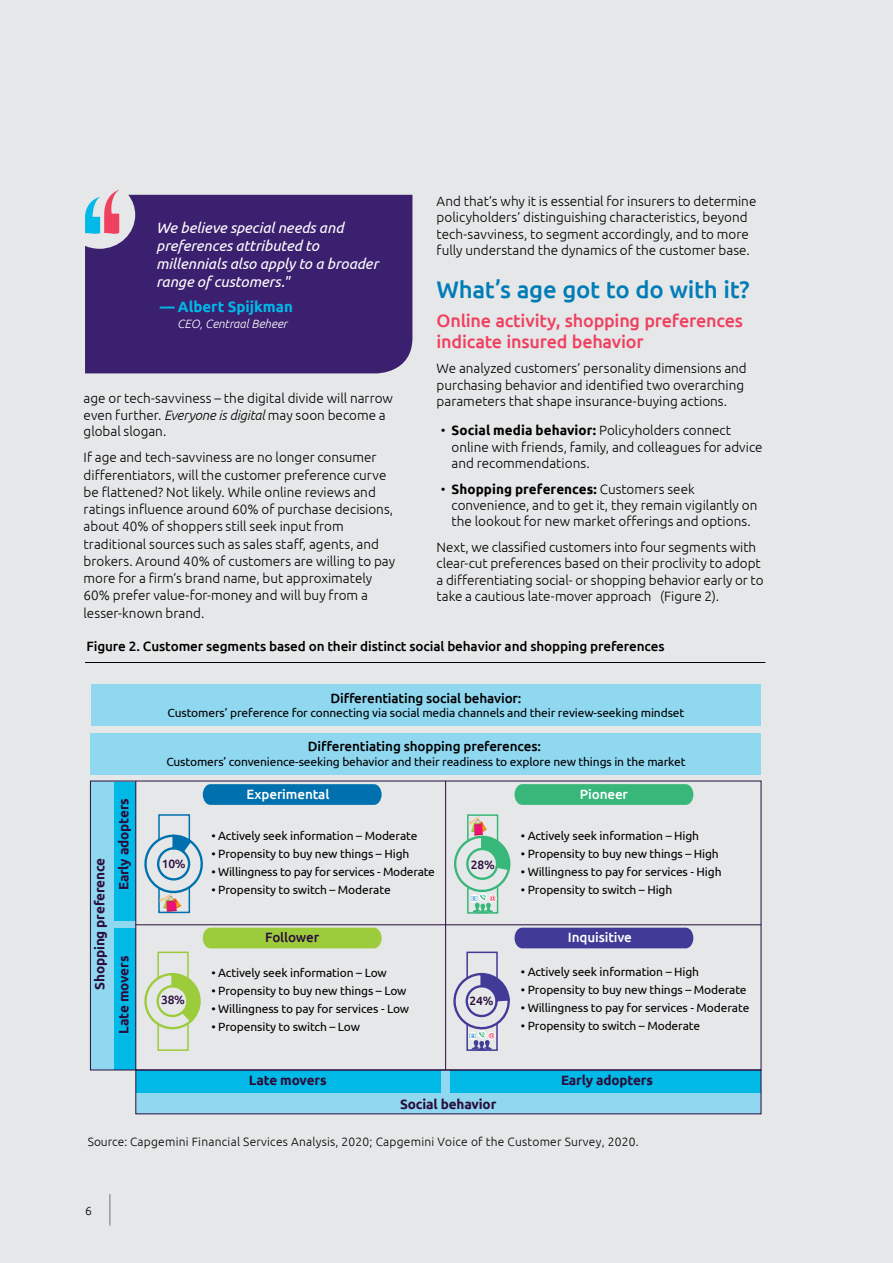
<style>
.page{position:relative;width:893px;height:1263px;background:#e6e7e8}
.page>*{position:absolute;margin:0;border:0;box-sizing:border-box;transform-origin:0 0}
.t1{font:500 24px "Ubuntu";letter-spacing:-.015em;color:#007db7}
.t2{font:500 18px/21px "Ubuntu";letter-spacing:-.01em;color:#ef4060}
.t3{font:italic 15px/18px "Ubuntu";letter-spacing:-.005em;color:#fff}
.t4{font:700 15px "Ubuntu";color:#00b9e7}
.t5{font:300 13.5px/16.5px "Ubuntu";color:#000}
.t6{font:500 13.5px "Ubuntu";letter-spacing:-.01em;color:#000}
.t7{font:700 13.5px "Ubuntu";letter-spacing:-.01em;color:#2a0d3c}
.t8{font:500 13.5px "Ubuntu";letter-spacing:-.01em;color:#fff}
.t9{font:500 13.5px "Ubuntu";letter-spacing:-.01em;color:#2a0d3c}
.t10{font:12px "Ubuntu";letter-spacing:-.01em;color:#000}
.t11{font:300 12px "Ubuntu";letter-spacing:.02em;color:#000}
.t12{font:italic 300 12px "Ubuntu";color:#fff}
.t13{font:500 12px "Ubuntu";letter-spacing:-.015em;color:#2a0d3c}
.s1{font-weight:700}
.s2{font-style:italic}
</style>
<div class="page">
<div style="left:91px;top:684px;width:670px;height:42px;background:#90d7f0"></div>
<div style="left:90px;top:733px;width:671px;height:42px;background:#90d7f0"></div>
<hr style="left:85px;top:662px;width:680px;height:1px;background:#000">
<svg style="left:203px;top:784px;width:179px;height:21px;background:#0774af"></svg>
<svg style="left:515px;top:784px;width:178px;height:21px;background:#3bb87d"></svg>
<div style="left:203px;top:928px;width:179px;height:20px;background:#9ccb3b"></div>
<div style="left:515px;top:928px;width:178px;height:20px;background:#413b97"></div>
<div style="left:90px;top:781px;width:46px;height:289px;background:#90d7f0"></div>
<div style="left:114px;top:782px;width:22px;height:138px;background:#00b9e7"></div>
<div style="left:114px;top:928px;width:22px;height:142px;background:#00b9e7"></div>
<div style="left:136px;top:1070px;width:625px;height:43px;background:#90d7f0"></div>
<div style="left:136px;top:1070px;width:305px;height:22px;background:#00b9e7"></div>
<div style="left:450px;top:1070px;width:311px;height:22px;background:#00b9e7"></div>
<div style="left:158px;top:885px;width:32px;height:28px;border:2px solid #0071ae"></div>
<div style="left:158px;top:814px;width:32px;height:28px;border:2px solid #0071ae"></div>
<svg style="left:144px;top:833px;width:59px;height:78px"></svg>
<div style="left:135px;top:1069px;width:626px;height:45px;border:1px solid #2a0d3c"></div>
<div style="left:467px;top:814px;width:31px;height:28px;border:2px solid #37b77a"></div>
<div style="left:467px;top:885px;width:31px;height:29px;border:2px solid #37b77a"></div>
<div style="left:157px;top:1023px;width:32px;height:28px;border:2px solid #9ccb3b"></div>
<div style="left:157px;top:951px;width:32px;height:29px;border:2px solid #9ccb3b"></div>
<svg style="left:144px;top:972px;width:57px;height:59px"></svg>
<div style="left:466px;top:951px;width:32px;height:29px;border:2px solid #413b97"></div>
<div style="left:466px;top:1023px;width:32px;height:28px;border:2px solid #413b97"></div>
<hr style="left:445px;top:781px;width:1px;height:289px;background:#2a0d3c">
<hr style="left:135px;top:781px;width:1px;height:289px;background:#2a0d3c">
<hr style="left:136px;top:924px;width:625px;height:1px;background:#2a0d3c">
<svg style="left:454px;top:971px;width:56px;height:79px"></svg>
<svg style="left:454px;top:816px;width:57px;height:97px"></svg>
<hr style="left:109px;top:1194px;width:1px;height:31px;background:#808285">
<div style="left:85px;top:195px;width:327px;height:178px;background:#3b206f"></div>
<svg style="left:85px;top:189px;width:35px;height:45px"></svg>
<p class="t5" style="left:437px;top:192px;width:321px">And that’s why it is essential for insurers to determine policyholders’ distinguishing characteristics, beyond tech-savviness, to segment accordingly, and to more fully understand the dynamics of the customer base.</p>
<h1 class="t1" style="left:437px;top:274px;width:315px">What’s age got to do with it?</h1>
<h2 class="t2" style="left:437px;top:310px;width:308px">Online activity, shopping preferences indicate insured behavior</h2>
<p class="t5" style="left:437px;top:360px;width:312px">We analyzed customers’ personality dimensions and purchasing behavior and identified two overarching parameters that shape insurance-buying actions.</p>
<p class="t5" style="left:452px;top:422px;width:313px;text-indent:-11px">• <span class="s1">Social media behavior:</span> Policyholders connect online with friends, family, and colleagues for advice and recommendations.</p>
<p class="t5" style="left:452px;top:480px;width:307px;text-indent:-11px">• <span class="s1">Shopping preferences:</span> Customers seek convenience, and to get it, they remain vigilantly on the lookout for new market offerings and options.</p>
<p class="t5" style="left:437px;top:538px;width:328px">Next, we classified customers into four segments with clear-cut preferences based on their proclivity to adopt a differentiating social- or shopping behavior early or to take a cautious late-mover approach (Figure 2).</p>
<p class="t6" style="left:86px;top:637px;width:580px">Figure 2. Customer segments based on their distinct social behavior and shopping preferences</p>
<p class="t3" style="left:156px;top:218px;width:224px">We believe special needs and preferences attributed to millennials also apply to a broader range of customers."</p>
<p class="t4" style="left:160px;top:297px;width:135px">— Albert Spijkman</p>
<p class="t12" style="left:177px;top:317px;width:112px">CEO, Centraal Beheer</p>
<p class="t5" style="left:84px;top:390px;width:311px">age or tech-savviness – the digital divide will narrow even further. <span class="s2">Everyone is digital</span> may soon become a global slogan.</p>
<p class="t5" style="left:84px;top:448px;width:313px;line-height:17.2px">If age and tech-savviness are no longer consumer differentiators, will the customer preference curve be flattened? Not likely. While online reviews and ratings influence around 60% of purchase decisions, about 40% of shoppers still seek input from traditional sources such as sales staff, agents, and brokers. Around 40% of customers are willing to pay more for a firm’s brand name, but approximately 60% prefer value-for-money and will buy from a lesser-known brand.</p>
<p class="t6" style="left:330px;top:689px;width:193px">Differentiating social behavior:</p>
<p class="t10" style="left:168px;top:705px;width:518px">Customers’ preference for connecting via social media channels and their review-seeking mindset</p>
<p class="t6" style="left:308px;top:738px;width:235px">Differentiating shopping preferences:</p>
<p class="t10" style="left:166px;top:754px;width:520px">Customers’ convenience-seeking behavior and their readiness to explore new things in the market</p>
<p class="t8" style="left:247px;top:785px;width:84px">Experimental</p>
<p class="t8" style="left:580px;top:785px;width:50px">Pioneer</p>
<p class="t7" style="left:116px;top:890px;width:93px;rotate:-90deg">Early adopters</p>
<p class="t10" style="left:521px;top:828px;width:180px">• Actively seek information – High</p>
<p class="t10" style="left:521px;top:846px;width:199px">• Propensity to buy new things – High</p>
<p class="t10" style="left:521px;top:864px;width:202px">• Willingness to pay for services - High</p>
<p class="t10" style="left:521px;top:882px;width:153px">• Propensity to switch – High</p>
<p class="t10" style="left:211px;top:828px;width:208px">• Actively seek information – Moderate</p>
<p class="t10" style="left:211px;top:846px;width:199px">• Propensity to buy new things – High</p>
<p class="t10" style="left:211px;top:864px;width:225px">• Willingness to pay for services - Moderate</p>
<p class="t10" style="left:211px;top:882px;width:181px">• Propensity to switch – Moderate</p>
<p class="t7" style="left:92px;top:990px;width:133px;rotate:-90deg">Shopping preference</p>
<p class="t13" style="left:162px;top:856px;width:26px">10%</p>
<p class="t13" style="left:471px;top:857px;width:26px">28%</p>
<p class="t9" style="left:265px;top:929px;width:56px">Follower</p>
<p class="t8" style="left:568px;top:929px;width:66px">Inquisitive</p>
<p class="t7" style="left:116px;top:1033px;width:79px;rotate:-90deg">Late movers</p>
<p class="t10" style="left:521px;top:964px;width:180px">• Actively seek information – High</p>
<p class="t10" style="left:521px;top:982px;width:227px">• Propensity to buy new things – Moderate</p>
<p class="t10" style="left:521px;top:1000px;width:230px">• Willingness to pay for services - Moderate</p>
<p class="t10" style="left:521px;top:1018px;width:181px">• Propensity to switch – Moderate</p>
<p class="t10" style="left:211px;top:965px;width:177px">• Actively seek information – Low</p>
<p class="t10" style="left:211px;top:983px;width:197px">• Propensity to buy new things – Low</p>
<p class="t10" style="left:211px;top:1001px;width:199px">• Willingness to pay for services - Low</p>
<p class="t10" style="left:211px;top:1019px;width:150px">• Propensity to switch – Low</p>
<p class="t13" style="left:161px;top:992px;width:26px">38%</p>
<p class="t13" style="left:469px;top:993px;width:26px">24%</p>
<p class="t7" style="left:249px;top:1072px;width:79px">Late movers</p>
<p class="t7" style="left:561px;top:1072px;width:93px">Early adopters</p>
<p class="t7" style="left:400px;top:1095px;width:98px">Social behavior</p>
<p class="t11" style="left:88px;top:1134px;width:552px">Source: Capgemini Financial Services Analysis, 2020; Capgemini Voice of the Customer Survey, 2020.</p>
<p class="t11" style="left:85px;top:1203px;width:8px">6</p>
</div>
